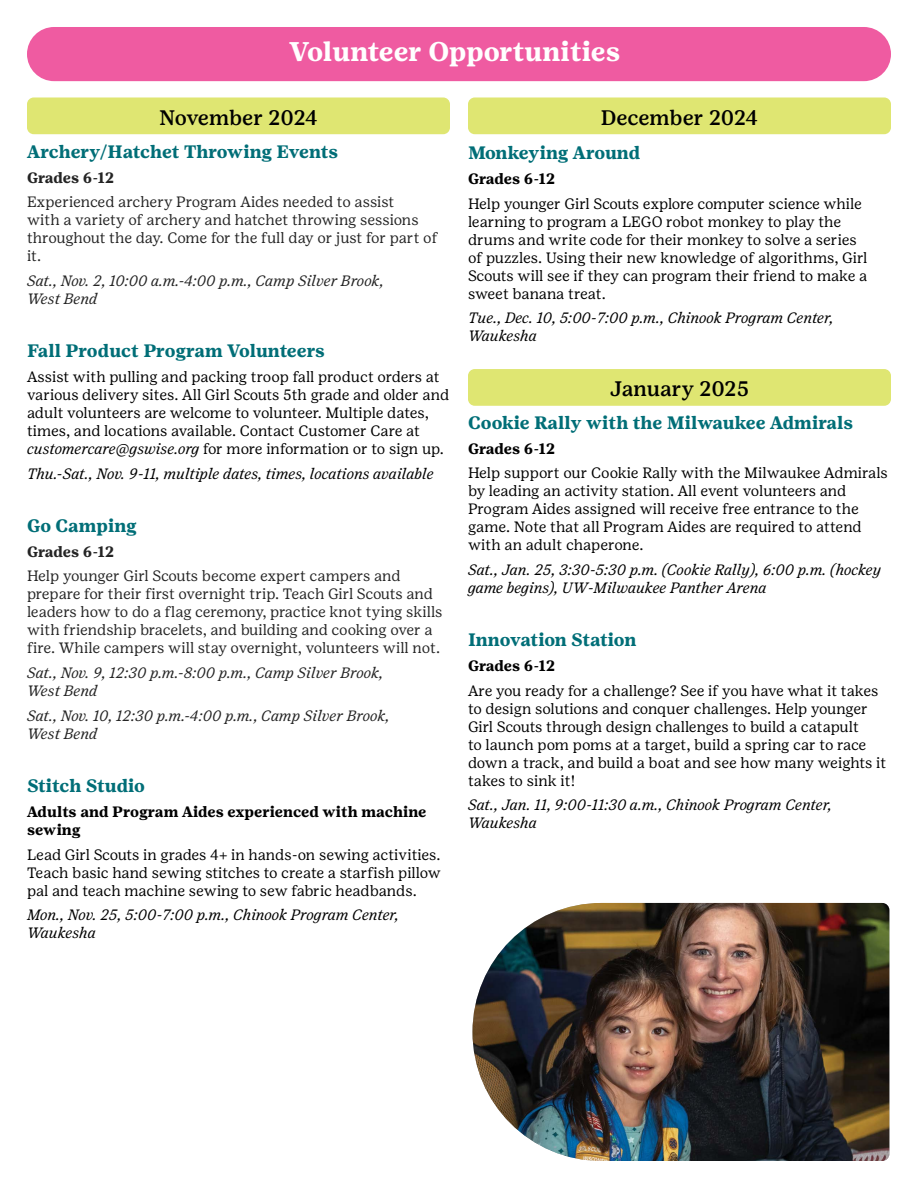
<style>
.page{position:relative;width:918px;height:1188px;background:#fff}
.page>*{position:absolute;margin:0;border:0;box-sizing:border-box;transform-origin:0 0}
.t1{font:700 27px "Girl Scout Text";color:#fff}
.t2{font:500 21px "Girl Scout Text";letter-spacing:-.01em;color:#000}
.t3{font:700 18px "Girl Scout Text";color:#016e77}
.t4{font:700 18px "Girl Scout Text";letter-spacing:-.02em;color:#016e77}
.t5{font:15px/18px "Girl Scout Text";letter-spacing:-.005em;color:#000}
.t6{font:15px/18px "Girl Scout Text";color:#242424}
.t7{font:italic 15px/18px "Girl Scout Text";color:#000}
.t8{font:italic 15px/18px "Girl Scout Text";color:#242424}
.t9{font:700 15px/18px "Girl Scout Text";color:#000}
.t10{font:700 15px "Girl Scout Text";letter-spacing:-.015em;color:#242424}
.s1{font-style:italic}
</style>
<div class="page">
<div style="left:27px;top:27px;width:864px;height:54px;background:#ef5ba1;border-radius:27px"></div>
<div style="left:27px;top:98px;width:423px;height:36px;background:#dfe672;border-radius:7px"></div>
<div style="left:468px;top:98px;width:423px;height:36px;background:#dfe672;border-radius:7px"></div>
<div style="left:468px;top:369px;width:423px;height:37px;background:#dfe672;border-radius:7px"></div>
<img style="left:472px;top:903px;width:417px;height:258px">
<h1 class="t1" style="left:289px;top:36px;width:333px">Volunteer Opportunities</h1>
<h2 class="t2" style="left:159px;top:105px;width:160px">November 2024</h2>
<p class="t3" style="left:27px;top:141px;width:313px">Archery/Hatchet Throwing Events</p>
<p class="t10" style="left:27px;top:169px;width:89px">Grades 6-12</p>
<p class="t6" style="left:27px;top:193px;width:412px">Experienced archery Program Aides needed to assist<br>with a variety of archery and hatchet throwing sessions throughout the day. Come for the full day or just for part of it.</p>
<p class="t8" style="left:27px;top:272px;width:358px">Sat., Nov. 2, 10:00 a.m.-4:00 p.m., Camp Silver Brook,<br>West Bend</p>
<p class="t3" style="left:27px;top:340px;width:299px">Fall Product Program Volunteers</p>
<p class="t5" style="left:27px;top:368px;width:424px">Assist with pulling and packing troop fall product orders at various delivery sites. All Girl Scouts 5th grade and older and adult volunteers are welcome to volunteer. Multiple dates, times, and locations available. Contact Customer Care at <span class="s1">customercare@gswise.org</span> for more information or to sign up.</p>
<p class="t7" style="left:27px;top:465px;width:408px">Thu.-Sat., Nov. 9-11, multiple dates, times, locations available</p>
<p class="t3" style="left:27px;top:515px;width:111px">Go Camping</p>
<p class="t10" style="left:27px;top:543px;width:89px">Grades 6-12</p>
<p class="t6" style="left:27px;top:567px;width:417px">Help younger Girl Scouts become expert campers and prepare for their first overnight trip. Teach Girl Scouts and leaders how to do a flag ceremony, practice knot tying skills with friendship bracelets, and building and cooking over a fire. While campers will stay overnight, volunteers will not.</p>
<p class="t8" style="left:27px;top:664px;width:358px">Sat., Nov. 9, 12:30 p.m.-8:00 p.m., Camp Silver Brook,<br>West Bend</p>
<p class="t8" style="left:27px;top:707px;width:364px">Sat., Nov. 10, 12:30 p.m.-4:00 p.m., Camp Silver Brook,<br>West Bend</p>
<p class="t3" style="left:27px;top:775px;width:120px">Stitch Studio</p>
<p class="t9" style="left:27px;top:802px;width:401px">Adults and Program Aides experienced with machine sewing</p>
<p class="t5" style="left:27px;top:845px;width:415px;text-align:justify">Lead Girl Scouts in grades 4+ in hands-on sewing activities.<br>Teach basic hand sewing stitches to create a starfish pillow pal and teach machine sewing to sew fabric headbands.</p>
<p class="t7" style="left:27px;top:906px;width:373px">Mon., Nov. 25, 5:00-7:00 p.m., Chinook Program Center,<br>Waukesha</p>
<h2 class="t2" style="left:601px;top:105px;width:159px">December 2024</h2>
<p class="t3" style="left:468px;top:142px;width:174px">Monkeying Around</p>
<p class="t9" style="left:468px;top:169px;width:89px">Grades 6-12</p>
<p class="t5" style="left:468px;top:194px;width:401px">Help younger Girl Scouts explore computer science while learning to program a LEGO robot monkey to play the drums and write code for their monkey to solve a series of puzzles. Using their new knowledge of algorithms, Girl Scouts will see if they can program their friend to make a sweet banana treat.</p>
<p class="t7" style="left:468px;top:309px;width:367px">Tue., Dec. 10, 5:00-7:00 p.m., Chinook Program Center,</p>
<h2 class="t2" style="left:610px;top:377px;width:141px">January 2025</h2>
<p class="t3" style="left:468px;top:412px;width:387px">Cookie Rally with the Milwaukee Admirals</p>
<p class="t9" style="left:468px;top:439px;width:89px">Grades 6-12</p>
<p class="t5" style="left:468px;top:464px;width:421px">Help support our Cookie Rally with the Milwaukee Admirals by leading an activity station. All event volunteers and Program Aides assigned will receive free entrance to the game. Note that all Program Aides are required to attend with an adult chaperone.</p>
<p class="t7" style="left:468px;top:561px;width:415px">Sat., Jan. 25, 3:30-5:30 p.m. (Cookie Rally), 6:00 p.m. (hockey game begins), UW-Milwaukee Panther Arena</p>
<p class="t4" style="left:468px;top:629px;width:170px">Innovation Station</p>
<p class="t9" style="left:468px;top:657px;width:89px">Grades 6-12</p>
<p class="t5" style="left:468px;top:681px;width:420px">Are you ready for a challenge? See if you have what it takes to design solutions and conquer challenges. Help younger Girl Scouts through design challenges to build a catapult<br>to launch pom poms at a target, build a spring car to race down a track, and build a boat and see how many weights it takes to sink it!</p>
<p class="t7" style="left:468px;top:796px;width:365px">Sat., Jan. 11, 9:00-11:30 a.m., Chinook Program Center,<br>Waukesha</p>
</div>
